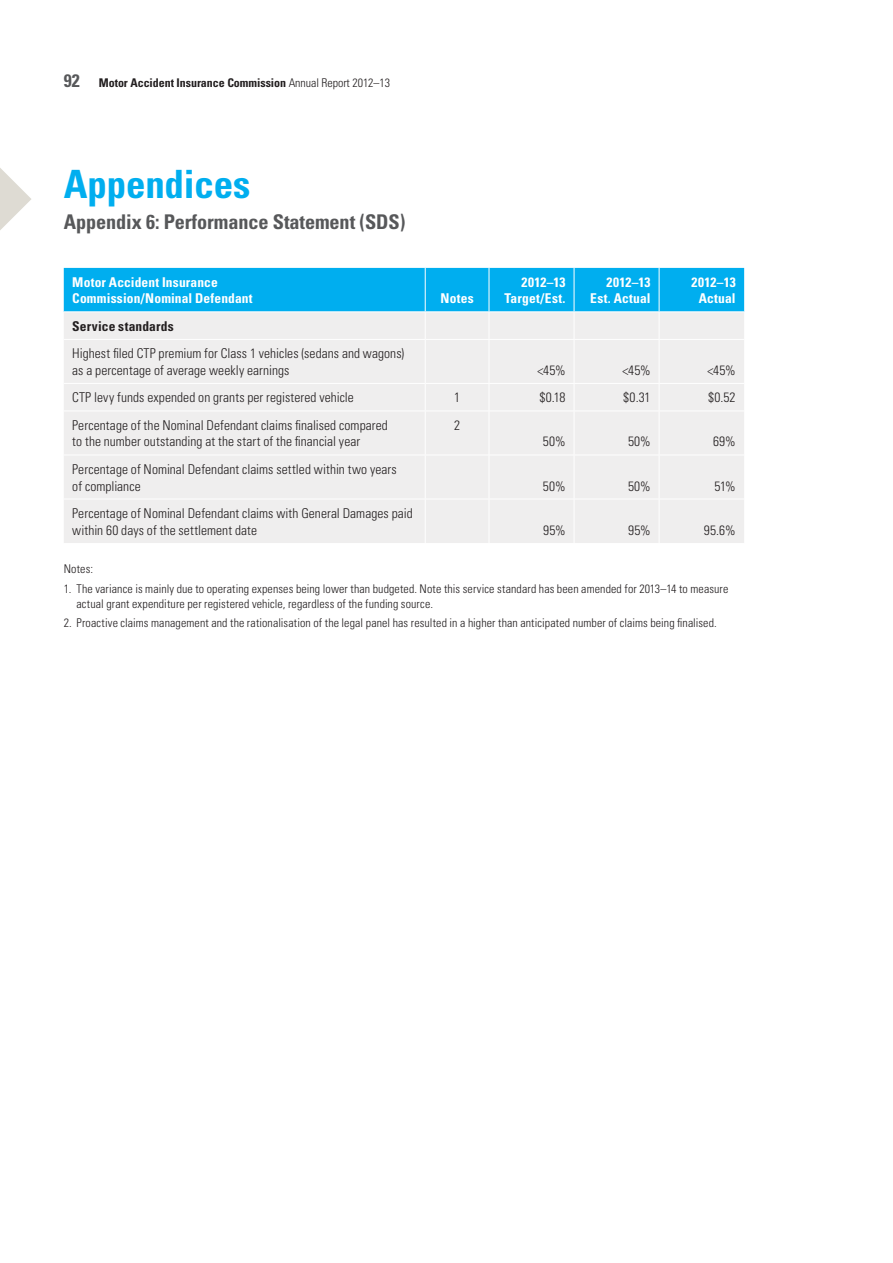
<style>
.page{position:relative;width:893px;height:1263px;background:#fff}
.page>*{position:absolute;margin:0;border:0;box-sizing:border-box;transform-origin:0 0}
.t1{font:700 condensed 39px "Univers";letter-spacing:-.005em;color:#00aeef}
._1__Stat_Heading{font:700 condensed 20.25px "Univers";letter-spacing:-.005em;color:#57585a}
._2__Table_Text{font:300 condensed 13.5px/16.5px "Univers";letter-spacing:.005em;color:#231f20}
._2__Table_Text_right{font:300 condensed 13.5px "Univers";letter-spacing:.015em;color:#231f20}
._4__Table_Heading_ri{font:700 condensed 13.5px/16.5px "Univers";letter-spacing:.015em;color:#fff;text-align:right}
._4__Table_Heading{font:700 condensed 13.5px/16.5px "Univers";letter-spacing:.01em;color:#fff}
._4__Table_Heading-2{font:700 condensed 13.5px "Univers";letter-spacing:.01em;color:#231f20}
._4__Note_text{font:300 condensed 12px/15px "Univers";letter-spacing:.01em;color:#231f20}
.t2{font:700 condensed 12px "Univers";letter-spacing:-.005em;color:#231f20}
.s1{font-size:18px;color:#57585a}
.s2{font-weight:300}
</style>
<div class="page">
<div style="left:64px;top:340px;width:680px;height:203px;background:#efeeee"></div>
<svg style="left:64px;top:268px;width:680px;height:71px;background:#5ec7ee"></svg>
<hr style="left:425px;top:340px;width:1px;height:43px;background:#fff">
<hr style="left:489px;top:340px;width:1px;height:43px;background:#fff">
<hr style="left:574px;top:340px;width:1px;height:43px;background:#fff">
<hr style="left:659px;top:340px;width:1px;height:43px;background:#fff">
<hr style="left:64px;top:383px;width:361px;height:1px;background:#fff">
<hr style="left:425px;top:383px;width:64px;height:1px;background:#fff">
<svg style="left:425px;top:384px;width:1px;height:27px"></svg>
<hr style="left:489px;top:383px;width:85px;height:1px;background:#fff">
<svg style="left:489px;top:384px;width:1px;height:27px"></svg>
<hr style="left:574px;top:383px;width:85px;height:1px;background:#fff">
<svg style="left:574px;top:384px;width:1px;height:27px"></svg>
<hr style="left:659px;top:383px;width:85px;height:1px;background:#fff">
<svg style="left:659px;top:384px;width:1px;height:27px"></svg>
<hr style="left:64px;top:411px;width:361px;height:1px;background:#fff">
<hr style="left:425px;top:411px;width:64px;height:1px;background:#fff">
<hr style="left:425px;top:411px;width:1px;height:44px;background:#fff">
<hr style="left:489px;top:411px;width:85px;height:1px;background:#fff">
<hr style="left:489px;top:411px;width:1px;height:44px;background:#fff">
<hr style="left:574px;top:411px;width:85px;height:1px;background:#fff">
<hr style="left:574px;top:411px;width:1px;height:44px;background:#fff">
<hr style="left:659px;top:411px;width:85px;height:1px;background:#fff">
<hr style="left:659px;top:411px;width:1px;height:44px;background:#fff">
<hr style="left:64px;top:455px;width:361px;height:1px;background:#fff">
<hr style="left:425px;top:455px;width:64px;height:1px;background:#fff">
<hr style="left:425px;top:455px;width:1px;height:44px;background:#fff">
<hr style="left:489px;top:455px;width:85px;height:1px;background:#fff">
<hr style="left:489px;top:455px;width:1px;height:44px;background:#fff">
<hr style="left:574px;top:455px;width:85px;height:1px;background:#fff">
<hr style="left:574px;top:455px;width:1px;height:44px;background:#fff">
<hr style="left:659px;top:455px;width:85px;height:1px;background:#fff">
<hr style="left:659px;top:455px;width:1px;height:44px;background:#fff">
<hr style="left:64px;top:499px;width:361px;height:1px;background:#fff">
<hr style="left:425px;top:499px;width:64px;height:1px;background:#fff">
<hr style="left:425px;top:499px;width:1px;height:44px;background:#fff">
<hr style="left:489px;top:499px;width:85px;height:1px;background:#fff">
<hr style="left:489px;top:499px;width:1px;height:44px;background:#fff">
<hr style="left:574px;top:499px;width:85px;height:1px;background:#fff">
<hr style="left:574px;top:499px;width:1px;height:44px;background:#fff">
<hr style="left:659px;top:499px;width:85px;height:1px;background:#fff">
<hr style="left:659px;top:499px;width:1px;height:44px;background:#fff">
<svg style="left:0;top:168px;width:31px;height:62px"></svg>
<p class="t2" style="left:64px;top:76px;width:328px"><span class="s1">92</span> Motor Accident Insurance Commission <span class="s2">Annual Report 2012–13</span></p>
<p class="t1" style="left:64px;top:161px;width:188px">Appendices</p>
<p class="_1__Stat_Heading" style="left:64px;top:210px;width:343px">Appendix 6: Performance Statement (SDS)</p>
<p class="_4__Table_Heading" style="left:72px;top:274px;width:182px">Motor Accident Insurance<br>Commission/Nominal Defendant</p>
<p class="_4__Table_Heading-2" style="left:72px;top:318px;width:103px">Service standards</p>
<p class="_2__Table_Text" style="left:72px;top:345px;width:333px">Highest filed CTP premium for Class 1 vehicles (sedans and wagons) as a percentage of average weekly earnings</p>
<p class="_4__Table_Heading_ri" style="left:441px;top:290px;width:35px">Notes</p>
<p class="_4__Table_Heading_ri" style="left:504px;top:274px;width:63px">2012–13<br>Target/Est.</p>
<p class="_4__Table_Heading_ri" style="left:590px;top:274px;width:62px">2012–13<br>Est. Actual</p>
<p class="_4__Table_Heading_ri" style="left:692px;top:274px;width:46px;text-align:center">2012–13<br>Actual</p>
<p class="_2__Table_Text_right" style="left:537px;top:362px;width:30px">&lt;45%</p>
<p class="_2__Table_Text_right" style="left:622px;top:362px;width:30px">&lt;45%</p>
<p class="_2__Table_Text_right" style="left:708px;top:362px;width:30px">&lt;45%</p>
<p class="_2__Table_Text" style="left:72px;top:389px;width:283px">CTP levy funds expended on grants per registered vehicle</p>
<p class="_2__Table_Text" style="left:454px;top:389px;width:7px">1</p>
<p class="_2__Table_Text_right" style="left:539px;top:390px;width:28px">$0.18</p>
<p class="_2__Table_Text_right" style="left:623px;top:390px;width:29px">$0.31</p>
<p class="_2__Table_Text_right" style="left:708px;top:390px;width:29px">$0.52</p>
<p class="_2__Table_Text" style="left:72px;top:417px;width:317px">Percentage of the Nominal Defendant claims finalised compared to the number outstanding at the start of the financial year</p>
<p class="_2__Table_Text" style="left:454px;top:417px;width:7px">2</p>
<p class="_2__Table_Text_right" style="left:543px;top:434px;width:24px">50%</p>
<p class="_2__Table_Text_right" style="left:628px;top:434px;width:24px">50%</p>
<p class="_2__Table_Text_right" style="left:713px;top:434px;width:24px">69%</p>
<p class="_2__Table_Text" style="left:72px;top:461px;width:326px">Percentage of Nominal Defendant claims settled within two years of compliance</p>
<p class="_2__Table_Text" style="left:72px;top:505px;width:342px">Percentage of Nominal Defendant claims with General Damages paid within 60 days of the settlement date</p>
<p class="_2__Table_Text_right" style="left:543px;top:478px;width:24px">50%</p>
<p class="_2__Table_Text_right" style="left:628px;top:478px;width:24px">50%</p>
<p class="_2__Table_Text_right" style="left:715px;top:478px;width:22px">51%</p>
<p class="_2__Table_Text_right" style="left:543px;top:522px;width:24px">95%</p>
<p class="_2__Table_Text_right" style="left:628px;top:522px;width:24px">95%</p>
<p class="_2__Table_Text_right" style="left:704px;top:522px;width:33px">95.6%</p>
<p class="_4__Note_text" style="left:64px;top:561px;width:31px">Notes:</p>
<p class="_4__Note_text" style="left:77px;top:581px;width:653px;text-indent:-13px">1. The variance is mainly due to operating expenses being lower than budgeted. Note this service standard has been amended for 2013–14 to measure actual grant expenditure per registered vehicle, regardless of the funding source.</p>
<p class="_4__Note_text" style="left:64px;top:615px;width:654px">2. Proactive claims management and the rationalisation of the legal panel has resulted in a higher than anticipated number of claims being finalised.</p>
</div>
